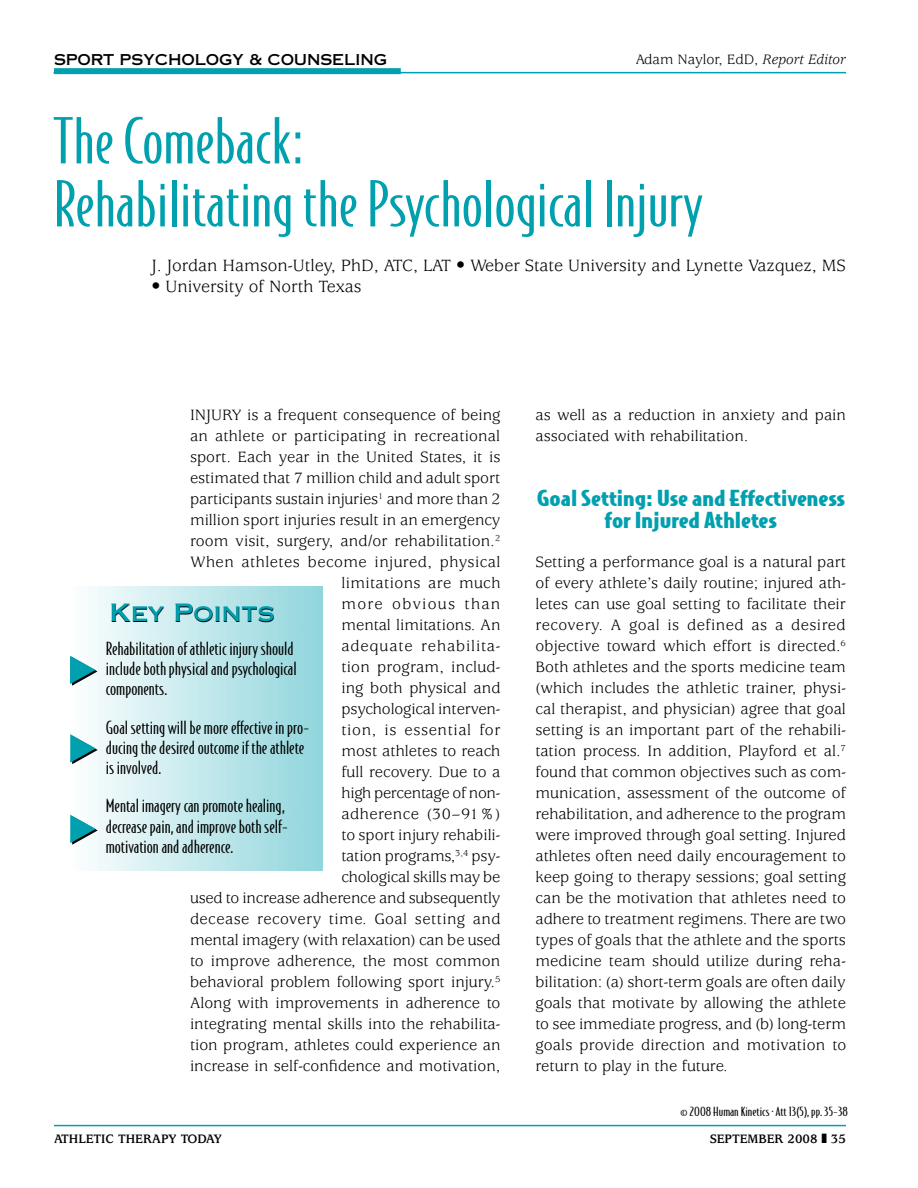
<style>
.page{position:relative;width:918px;height:1188px;background:#fff}
.page>*{position:absolute;margin:0;border:0;box-sizing:border-box;transform-origin:0 0}
.t1{font:300 60px/63px "Bodega Sans";color:#00a0af;scale:1.3 1}
.t2{font:24px "Copperplate Thirty One AB";color:#000}
.t3{font:900 21px/22.5px "Bodega Sans";color:#00a0af;text-align:center;scale:1.3 1}
.t4{font:18px "Usherwood";color:#000}
.t5{font:300 17.25px/20.2px "Bodega Sans";color:#000;scale:1.3 1}
.t6{font:16.5px/21px "Usherwood";color:#000;text-align:right}
.t7{font:15px "Usherwood";color:#000}
.t8{font:15px "Copperplate Thirty One AB";letter-spacing:-.01em;color:#000;scale:.95 1}
.t9{font:700 13.5px "Usherwood";color:#000}
.t10{font:300 12px "Bodega Sans";color:#000;scale:1.4 1}
.s1{font-style:italic}
</style>
<div class="page">
<hr style="left:54px;top:1125px;width:792px;height:1px;background:#00a0af">
<hr style="left:54px;top:72px;width:792px;height:1px;background:#00a0af">
<div style="left:54px;top:68px;width:347px;height:6px;background:#00a0af"></div>
<svg style="left:70px;top:654px;width:28px;height:33px"></svg>
<svg style="left:70px;top:733px;width:28px;height:32px"></svg>
<svg style="left:70px;top:813px;width:28px;height:33px"></svg>
<p class="t8" style="left:54px;top:51px;width:352px">SPORT PSYCHOLOGY &amp; COUNSELING</p>
<p class="t7" style="left:636px;top:52px;width:212px">Adam Naylor, EdD, <span class="s1">Report Editor</span></p>
<h1 class="t1" style="left:54px;top:109px;width:501px">The Comeback:<br>Rehabilitating the Psychological Injury</h1>
<p class="t4" style="left:152px;top:256px;width:696px">J. Jordan Hamson-Utley, PhD, ATC, LAT • Weber State University and Lynette Vazquez, MS</p>
<p class="t4" style="left:152px;top:277px;width:212px">• University of North Texas</p>
<p class="t6" style="left:190px;top:405px;width:312px">INJURY is a frequent consequence of being an athlete or participating in recreational sport. Each year in the United States, it is estimated that 7 million child and adult sport participants sustain injuries<sup>1</sup> and more than 2 million sport injuries result in an emergency room visit, surgery, and/or rehabilitation.<sup>2<br></sup>When athletes become injured, physical limitations are much<br>more obvious than<br>mental limitations. An<br>adequate rehabilita-<br>tion program, includ-<br>ing both physical and<br>psychological interven-<br>tion, is essential for<br>most athletes to reach<br>full recovery. Due to a<br>high percentage of non-<br>adherence (30–91%)<br>to sport injury rehabili-<br>tation programs,<sup>3,4</sup> psy-<br>chological skills may be<br>used to increase adherence and subsequently decease recovery time. Goal setting and mental imagery (with relaxation) can be used to improve adherence, the most common behavioral problem following sport injury.<sup>5<br></sup>Along with improvements in adherence to integrating mental skills into the rehabilita&shy;tion program, athletes could experience an increase in self-confidence and motivation,</p>
<p class="t6" style="left:536px;top:405px;width:312px;text-align:left">as well as a reduction in anxiety and pain associated with rehabilitation.</p>
<p class="t3" style="left:537px;top:486px;width:239px">Goal Setting: Use and Effectiveness for Injured Athletes</p>
<p class="t6" style="left:536px;top:552px;width:312px;text-align:justify">Setting a performance goal is a natural part of every athlete’s daily routine; injured ath&shy;letes can use goal setting to facilitate their recovery. A goal is defined as a desired objective toward which effort is directed.<sup>6<br></sup>Both athletes and the sports medicine team (which includes the athletic trainer, physi&shy;cal therapist, and physician) agree that goal setting is an important part of the rehabili&shy;tation process. In addition, Playford et al.<sup>7 </sup>found that common objectives such as com&shy;munication, assessment of the outcome of rehabilitation, and adherence to the program were improved through goal setting. Injured athletes often need daily encouragement to keep going to therapy sessions; goal setting can be the motivation that athletes need to adhere to treatment regimens. There are two types of goals that the athlete and the sports medicine team should utilize during reha&shy;bilitation: (a) short-term goals are often daily goals that motivate by allowing the athlete to see immediate progress, and (b) long-term goals provide direction and motivation to return to play in the future.</p>
<h2 class="t2" style="left:110px;top:599px;width:167px">Key Points</h2>
<p class="t5" style="left:106px;top:638px;width:148px">Rehabilitation of athletic injury should include both physical and psychological components.</p>
<p class="t5" style="left:106px;top:717px;width:158px">Goal setting will be more effective in pro&shy;ducing the desired outcome if the athlete is involved.</p>
<p class="t5" style="left:106px;top:795px;width:142px">Mental imagery can promote healing, decrease pain, and improve both self&shy;motivation and adherence.</p>
<p class="t10" style="left:681px;top:1104px;width:121px">© 2008 Human Kinetics · Att 13(5), pp. 35-38</p>
<p class="t9" style="left:54px;top:1131px;width:170px">ATHLETIC THERAPY TODAY</p>
<p class="t9" style="left:710px;top:1131px;width:137px">SEPTEMBER 2008 35</p>
</div>
